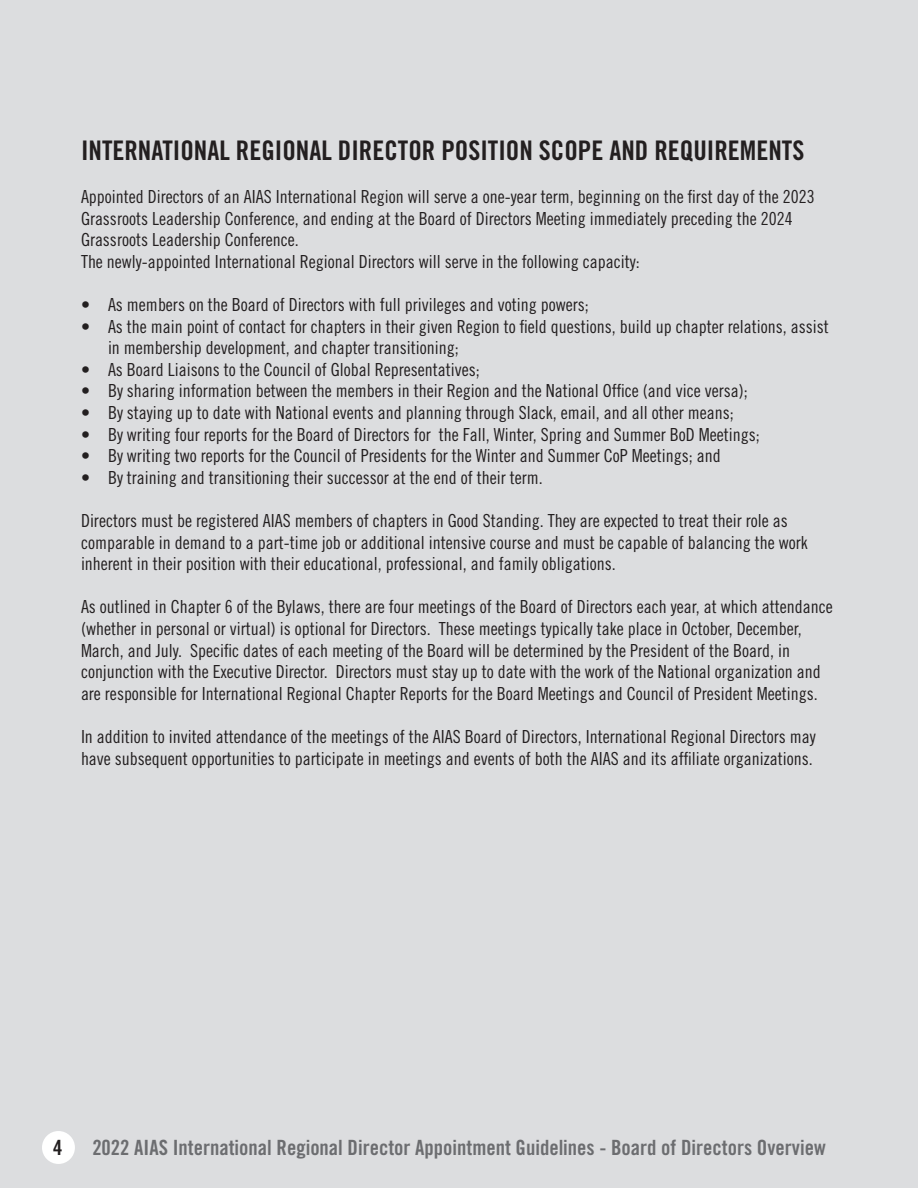
<style>
.page{position:relative;width:918px;height:1188px;background:#dcdddf}
.page>*{position:absolute;margin:0;border:0;box-sizing:border-box;transform-origin:0 0}
.t1{font:27px "Trade Gothic LT Std Bd Cn 20";color:#231f20}
.t2{font:21px "Trade Gothic LT Std Bd Cn 20";color:#6c6d70}
.t3{font:21px "Trade Gothic LT Std Bd Cn 20";color:#231f20}
.t4{font:18px/21.6px "Trade Gothic LT Std Cn 18";color:#231f20}
</style>
<div class="page">
<div style="left:42px;top:1131px;width:33px;height:33px;background:#fff;border-radius:50%"></div>
<p class="t1" style="left:81px;top:134px;width:725px">INTERNATIONAL REGIONAL DIRECTOR POSITION SCOPE AND REQUIREMENTS</p>
<p class="t4" style="left:81px;top:186px;width:735px">Appointed Directors of an AIAS International Region will serve a one-year term, beginning on the first day of the 2023<br>Grassroots Leadership Conference, and ending at the Board of Directors Meeting immediately preceding the 2024<br>Grassroots Leadership Conference.</p>
<p class="t4" style="left:81px;top:250px;width:560px">The newly-appointed International Regional Directors will serve in the following capacity:</p>
<p class="t4" style="left:81px;top:294px;width:509px">• As members on the Board of Directors with full privileges and voting powers;</p>
<p class="t4" style="left:108px;top:315px;width:722px;text-indent:-27px">• As the main point of contact for chapters in their given Region to field questions, build up chapter relations, assist in membership development, and chapter transitioning;</p>
<p class="t4" style="left:81px;top:358px;width:400px">• As Board Liaisons to the Council of Global Representatives;</p>
<p class="t4" style="left:81px;top:380px;width:668px">• By sharing information between the members in their Region and the National Office (and vice versa);</p>
<p class="t4" style="left:81px;top:402px;width:654px">• By staying up to date with National events and planning through Slack, email, and all other means;</p>
<p class="t4" style="left:81px;top:423px;width:680px">• By writing four reports for the Board of Directors for the Fall, Winter, Spring and Summer BoD Meetings;</p>
<p class="t4" style="left:81px;top:445px;width:641px">• By writing two reports for the Council of Presidents for the Winter and Summer CoP Meetings; and</p>
<p class="t4" style="left:81px;top:466px;width:463px">• By training and transitioning their successor at the end of their term.</p>
<p class="t4" style="left:81px;top:510px;width:728px">Directors must be registered AIAS members of chapters in Good Standing. They are expected to treat their role as comparable in demand to a part-time job or additional intensive course and must be capable of balancing the work inherent in their position with their educational, professional, and family obligations.</p>
<p class="t4" style="left:81px;top:596px;width:753px">As outlined in Chapter 6 of the Bylaws, there are four meetings of the Board of Directors each year, at which attendance (whether in personal or virtual) is optional for Directors. These meetings typically take place in October, December, March, and July. Specific dates of each meeting of the Board will be determined by the President of the Board, in conjunction with the Executive Director. Directors must stay up to date with the work of the National organization and are responsible for International Regional Chapter Reports for the Board Meetings and Council of President Meetings.</p>
<p class="t4" style="left:81px;top:726px;width:736px">In addition to invited attendance of the meetings of the AIAS Board of Directors, International Regional Directors may have subsequent opportunities to participate in meetings and events of both the AIAS and its affiliate organizations.</p>
<p class="t3" style="left:53px;top:1135px;width:11px">4</p>
<p class="t2" style="left:92px;top:1135px;width:735px">2022 AIAS International Regional Director Appointment Guidelines - Board of Directors Overview</p>
</div>
